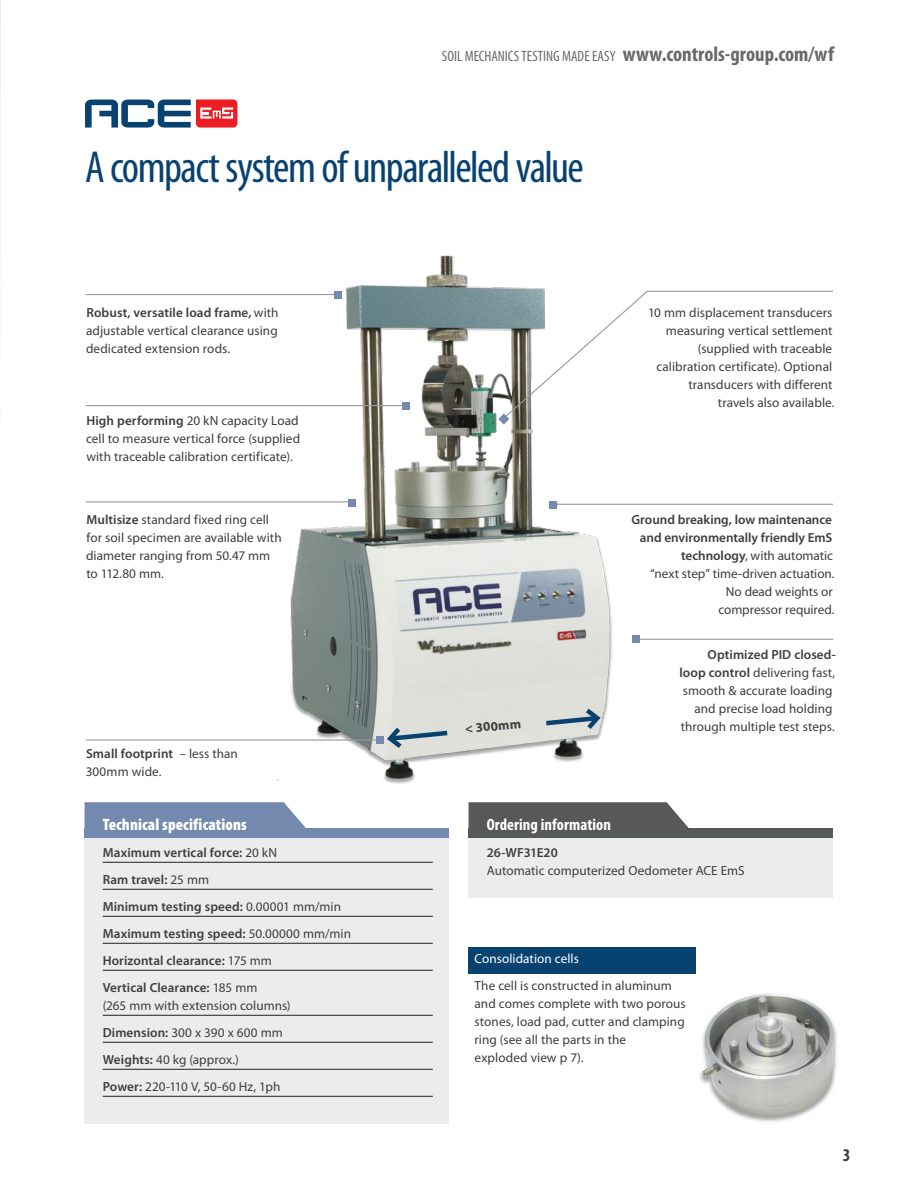
<style>
.page{position:relative;width:918px;height:1188px;background:#fff}
.page>*{position:absolute;margin:0;border:0;box-sizing:border-box;transform-origin:0 0}
.Heading_1{font:condensed 45px "Myriad Pro";letter-spacing:-.035em;color:#084271}
.page_number{font:700 condensed 18px "Myriad Pro";color:#3e3e3f}
.Intro_copy{font:900 condensed 16.5px "Myriad Pro";letter-spacing:.01em;color:#fff}
.Intro_copy-2{font:700 condensed 16.5px "Myriad Pro";letter-spacing:.005em;color:#fff}
.t1{font:condensed 15px "Myriad Pro";color:#69696c}
.body_copy{font:13.2px/18px "Myriad Pro";letter-spacing:.005em;color:#3e3e3f;text-align:right}
.features{font:600 13.2px "Myriad Pro";letter-spacing:.005em;color:#3e3e3f}
.features-2{font:13.2px/18px "Myriad Pro";letter-spacing:.005em;color:#3e3e3f}
.features_no_ruler{font:13.2px/18px "Myriad Pro";letter-spacing:.005em;color:#3e3e3f}
.body-sub-head{font:13.2px "Myriad Pro";letter-spacing:.005em;color:#fff}
.body_copy-2{font:700 13.2px "Myriad Pro";color:#3e3e3f}
.s1{font-weight:700;font-size:21px}
.s2{font-weight:600}
.s3{font-weight:400}
</style>
<div class="page">
<img style="left:699px;top:993px;width:138px;height:129px">
<img style="left:164px;top:255px;width:582px;height:577px">
<svg style="left:469px;top:802px;width:220px;height:26px;background:#616263"></svg>
<svg style="left:85px;top:802px;width:221px;height:26px;background:#7b90b2"></svg>
<div style="left:469px;top:832px;width:364px;height:66px;background:#ececee"></div>
<div style="left:85px;top:832px;width:364px;height:292px;background:#ececee"></div>
<hr style="left:103px;top:862px;width:330px;height:1px;background:#231f20">
<hr style="left:103px;top:889px;width:330px;height:1px;background:#231f20">
<hr style="left:103px;top:916px;width:330px;height:1px;background:#231f20">
<hr style="left:103px;top:943px;width:330px;height:1px;background:#231f20">
<hr style="left:103px;top:970px;width:330px;height:1px;background:#231f20">
<hr style="left:103px;top:1015px;width:330px;height:1px;background:#231f20">
<hr style="left:103px;top:1042px;width:330px;height:1px;background:#231f20">
<hr style="left:103px;top:1069px;width:330px;height:1px;background:#231f20">
<hr style="left:103px;top:1096px;width:330px;height:1px;background:#231f20">
<div style="left:469px;top:828px;width:364px;height:10px;background:#57585a"></div>
<div style="left:85px;top:828px;width:364px;height:10px;background:#738aae"></div>
<svg style="left:541px;top:704px;width:63px;height:30px;background:#b9c4c7"></svg>
<div style="left:469px;top:947px;width:227px;height:27px;background:#084271"></div>
<hr style="left:86px;top:294px;width:249px;height:1px;background:#97999c">
<div style="left:335px;top:291px;width:7px;height:8px;background:#738aae"></div>
<hr style="left:86px;top:405px;width:317px;height:1px;background:#97999c">
<div style="left:403px;top:402px;width:7px;height:8px;background:#738aae"></div>
<hr style="left:86px;top:501px;width:264px;height:1px;background:#97999c">
<div style="left:348px;top:499px;width:8px;height:7px;background:#738aae"></div>
<hr style="left:86px;top:739px;width:292px;height:2px;background:#97999c">
<svg style="left:377px;top:723px;width:75px;height:30px;background:#bdc7c9"></svg>
<div style="left:376px;top:736px;width:8px;height:8px;background:#738aae"></div>
<hr style="left:638px;top:639px;width:195px;height:1px;background:#97999c">
<div style="left:632px;top:635px;width:8px;height:8px;background:#738aae"></div>
<hr style="left:557px;top:504px;width:276px;height:1px;background:#97999c">
<div style="left:550px;top:501px;width:7px;height:8px;background:#738aae"></div>
<svg style="left:498px;top:290px;width:335px;height:135px"></svg>
<img style="left:0;top:0;width:1px;height:235px">
<svg style="left:85px;top:99px;width:152px;height:29px"></svg>
<p class="t1" style="left:442px;top:47px;width:394px">SOIL MECHANICS TESTING MADE EASY <span class="s1">www.controls-group.com/wf</span></p>
<p class="Heading_1" style="left:85px;top:143px;width:500px">A compact system of unparalleled value</p>
<p class="body_copy" style="left:86px;top:303px;width:194px;text-align:justify"><span class="s2">Robust, versatile load frame,</span> with adjustable vertical clearance using dedicated extension rods.</p>
<p class="body_copy" style="left:86px;top:411px;width:216px;text-align:justify"><span class="s2">High performing</span> 20 kN capacity Load cell to measure vertical force (supplied with traceable calibration certificate).</p>
<p class="body_copy" style="left:86px;top:510px;width:197px;text-align:left"><span class="s2">Multisize</span> standard fixed ring cell for soil specimen are available with diameter ranging from 50.47 mm to 112.80 mm.</p>
<p class="body_copy" style="left:86px;top:744px;width:154px;text-align:left"><span class="s2">Small footprint</span> – less than<br>300mm wide.</p>
<p class="body_copy-2" style="left:464px;top:721px;width:58px;rotate:-5deg">&lt; 300mm</p>
<p class="Intro_copy" style="left:103px;top:815px;width:146px">Technical specifications</p>
<p class="Intro_copy-2" style="left:487px;top:815px;width:126px">Ordering information</p>
<p class="body_copy" style="left:648px;top:303px;width:188px">10 mm displacement transducers measuring vertical settlement (supplied with traceable calibration certificate). Optional transducers with different<br>travels also available.</p>
<p class="body_copy" style="left:631px;top:510px;width:205px"><span class="s2">Ground breaking, low maintenance and environmentally friendly EmS technology</span>, with automatic<br>“next step” time-driven actuation.<br>No dead weights or<br>compressor required.</p>
<p class="body_copy" style="left:679px;top:645px;width:158px"><span class="s2">Optimized PID closed&shy;loop control</span> delivering fast, smooth &amp; accurate loading and precise load holding through multiple test steps.</p>
<p class="features" style="left:103px;top:845px;width:176px">Maximum vertical force: <span class="s3">20 kN</span></p>
<p class="features" style="left:103px;top:872px;width:108px">Ram travel: <span class="s3">25 mm</span></p>
<p class="features" style="left:103px;top:899px;width:240px">Minimum testing speed: <span class="s3">0.00001 mm/min</span></p>
<p class="features" style="left:103px;top:926px;width:250px">Maximum testing speed: <span class="s3">50.00000 mm/min</span></p>
<p class="features" style="left:103px;top:953px;width:171px">Horizontal clearance: <span class="s3">175 mm</span></p>
<p class="features-2" style="left:103px;top:978px;width:189px"><span class="s2">Vertical Clearance:</span> 185 mm<br>(265 mm with extension columns)</p>
<p class="features-2" style="left:103px;top:1023px;width:182px"><span class="s2">Dimension:</span> 300 x 390 x 600 mm</p>
<p class="features-2" style="left:103px;top:1050px;width:138px"><span class="s2">Weights:</span> 40 kg (approx.)</p>
<p class="features-2" style="left:103px;top:1077px;width:179px"><span class="s2">Power:</span> 220-110 V, 50-60 Hz, 1ph</p>
<p class="features_no_ruler" style="left:487px;top:843px;width:259px"><span class="s2">26-WF31E20<br></span>Automatic computerized Oedometer ACE EmS</p>
<p class="body-sub-head" style="left:475px;top:951px;width:106px">Consolidation cells</p>
<p class="body_copy" style="left:475px;top:977px;width:213px;text-align:left">The cell is constructed in aluminum and comes complete with two porous stones, load pad, cutter and clamping ring (see all the parts in the<br>exploded view p 7).</p>
<p class="page_number" style="left:843px;top:1145px;width:9px">3</p>
</div>
